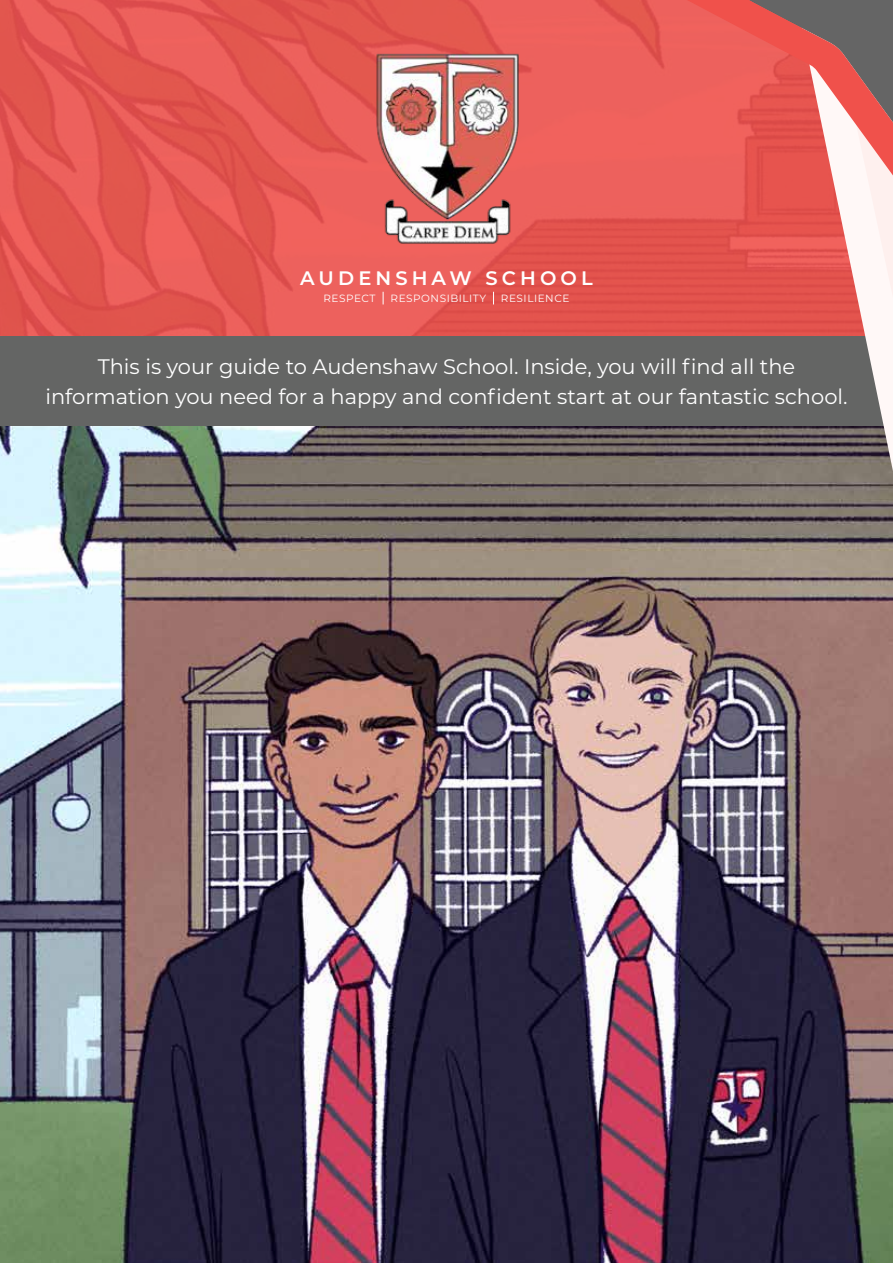
<style>
.page{position:relative;width:893px;height:1263px;background:#fff}
.page>*{position:absolute;margin:0;border:0;box-sizing:border-box;transform-origin:0 0}
.t1{font:21px/30px "Montserrat";color:#fff;text-align:center}
.t2{font:600 19.5px "Montserrat";letter-spacing:.21em;color:#fff}
.t3{font:10.5px "Montserrat";letter-spacing:.05em;color:#fff}
</style>
<div class="page">
<img style="left:0;top:425px;width:893px;height:838px">
<div style="left:0;top:336px;width:893px;height:89px;background:#646564"></div>
<svg style="left:0;top:0;width:796px;height:336px;background:#e55853"></svg>
<img style="left:307px;top:36px;width:279px;height:226px">
<svg style="left:383px;top:292px;width:1px;height:12px"></svg>
<svg style="left:493px;top:292px;width:1px;height:12px"></svg>
<svg style="left:796px;top:298px;width:97px;height:173px"></svg>
<svg style="left:663px;top:0;width:230px;height:298px;background:#df6e6a"></svg>
<p class="t2" style="left:300px;top:264px;width:294px">AUDENSHAW SCHOOL</p>
<p class="t3" style="left:324px;top:291px;width:54px">RESPECT</p>
<p class="t3" style="left:391px;top:291px;width:97px">RESPONSIBILITY</p>
<p class="t3" style="left:501px;top:291px;width:70px">RESILIENCE</p>
<p class="t1" style="left:45px;top:351px;width:804px">This is your guide to Audenshaw School. Inside, you will find all the information you need for a happy and confident start at our fantastic school.</p>
</div>
